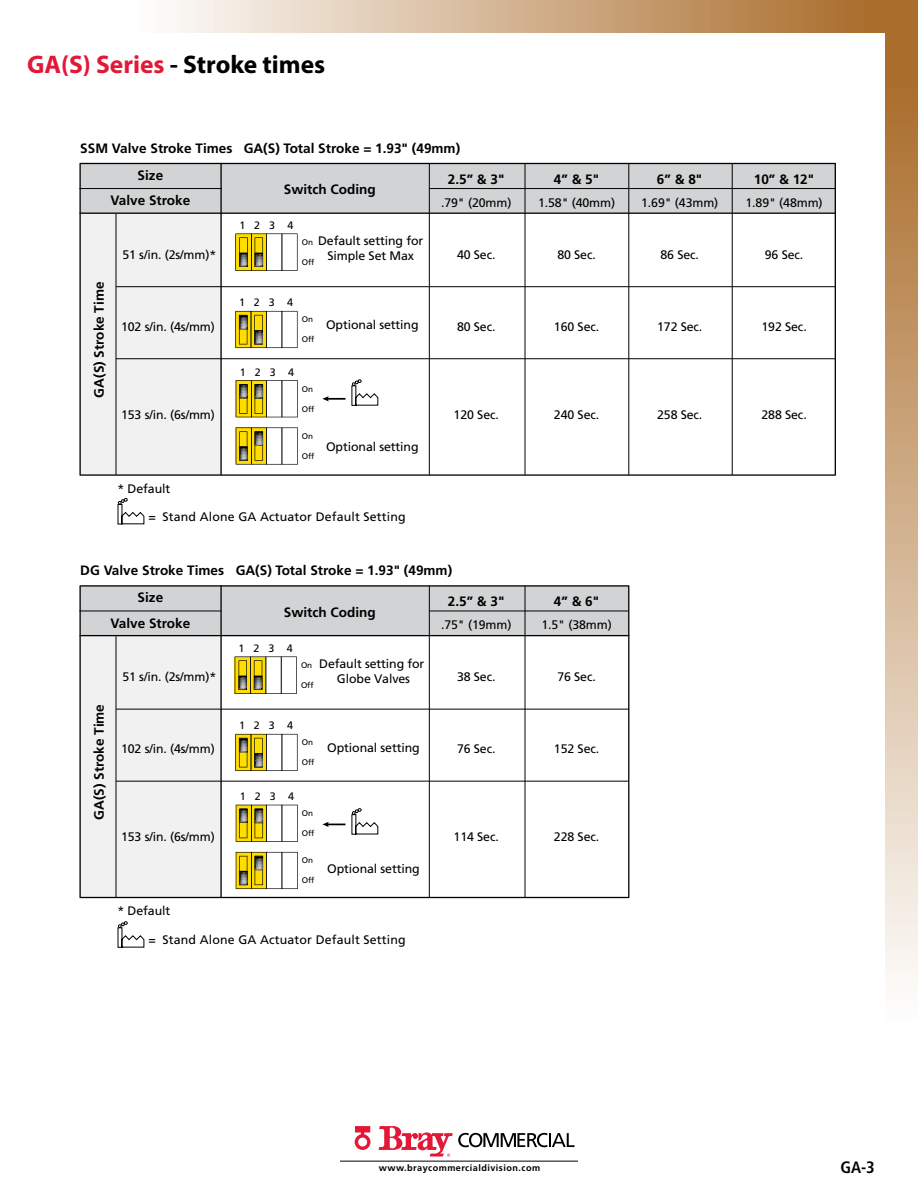
<style>
.page{position:relative;width:918px;height:1188px;background:#fff}
.page>*{position:absolute;margin:0;border:0;box-sizing:border-box;transform-origin:0 0}
.t1{font:700 25.5px "Myriad Pro";color:#000}
.t2{font:700 condensed 16.5px "Frutiger LT Std";color:#000}
.t3{font:700 13.5px "Frutiger LT Std";color:#000}
.t4{font:12.3px/14.9px "Frutiger LT Std";letter-spacing:-.01em;color:#000;text-align:center}
.t5{font:12.3px "Frutiger LT Std";letter-spacing:.01em;color:#000}
.t6{font:10.8px "Frutiger LT Std";color:#000}
.t7{font:700 9.15px "Frutiger LT Std";letter-spacing:.05em;color:#000}
.t8{font:8.1px "Frutiger LT Std";letter-spacing:-.02em;color:#000}
.s1{color:#e31837}
</style>
<div class="page">
<div style="left:886px;top:0;width:32px;height:1182px;background:#aa6d2b"></div>
<svg style="left:885px;top:74px;width:33px;height:1108px;background:#dabfa3"></svg>
<div style="left:12px;top:0;width:906px;height:32px;background:#aa6d2b"></div>
<svg style="left:12px;top:0;width:861px;height:33px;background:#dac0a4"></svg>
<hr style="left:340px;top:1161px;width:238px;height:1px;background:#000">
<svg style="left:355px;top:1126px;width:16px;height:24px"></svg>
<svg style="left:379px;top:1126px;width:196px;height:31px"></svg>
<svg style="left:117px;top:498px;width:28px;height:27px"></svg>
<svg style="left:117px;top:921px;width:28px;height:27px"></svg>
<svg style="left:79px;top:585px;width:550px;height:312px"></svg>
<svg style="left:79px;top:163px;width:757px;height:312px"></svg>
<h1 class="t1" style="left:27px;top:48px;width:300px"><span class="s1">GA(S) Series</span> - Stroke times</h1>
<p class="t3" style="left:80px;top:140px;width:154px">SSM Valve Stroke Times</p>
<p class="t3" style="left:244px;top:140px;width:218px">GA(S) Total Stroke = 1.93" (49mm)</p>
<p class="t3" style="left:138px;top:167px;width:27px">Size</p>
<p class="t3" style="left:111px;top:193px;width:81px">Valve Stroke</p>
<p class="t3" style="left:284px;top:182px;width:93px">Switch Coding</p>
<p class="t3" style="left:448px;top:171px;width:58px">2.5” &amp; 3"</p>
<p class="t3" style="left:554px;top:171px;width:47px">4” &amp; 5"</p>
<p class="t3" style="left:657px;top:171px;width:47px">6” &amp; 8"</p>
<p class="t3" style="left:754px;top:171px;width:62px">10” &amp; 12"</p>
<p class="t4" style="left:441px;top:195px;width:72px">.79" (20mm)</p>
<p class="t4" style="left:538px;top:195px;width:79px">1.58" (40mm)</p>
<p class="t4" style="left:641px;top:195px;width:79px">1.69" (43mm)</p>
<p class="t4" style="left:746px;top:195px;width:79px">1.89" (48mm)</p>
<p class="t6" style="left:239px;top:219px;width:56px">1 2 3 4</p>
<p class="t3" style="left:91px;top:398px;width:117px;rotate:-90deg">GA(S) Stroke Time</p>
<p class="t4" style="left:318px;top:233px;width:107px">Default setting for<br>Simple Set Max</p>
<p class="t8" style="left:302px;top:237px;width:13px">On</p>
<p class="t8" style="left:302px;top:257px;width:14px">Off</p>
<p class="t4" style="left:122px;top:247px;width:95px">51 s/in. (2s/mm)*</p>
<p class="t4" style="left:457px;top:247px;width:40px">40 Sec.</p>
<p class="t4" style="left:557px;top:247px;width:40px">80 Sec.</p>
<p class="t4" style="left:661px;top:247px;width:40px">86 Sec.</p>
<p class="t4" style="left:765px;top:247px;width:40px">96 Sec.</p>
<p class="t6" style="left:239px;top:296px;width:56px">1 2 3 4</p>
<p class="t8" style="left:302px;top:315px;width:13px">On</p>
<p class="t8" style="left:302px;top:335px;width:14px">Off</p>
<p class="t4" style="left:326px;top:318px;width:94px">Optional setting</p>
<p class="t4" style="left:121px;top:319px;width:95px">102 s/in. (4s/mm)</p>
<p class="t4" style="left:457px;top:319px;width:40px">80 Sec.</p>
<p class="t4" style="left:554px;top:319px;width:47px">160 Sec.</p>
<p class="t4" style="left:657px;top:319px;width:47px">172 Sec.</p>
<p class="t4" style="left:761px;top:319px;width:47px">192 Sec.</p>
<p class="t6" style="left:240px;top:365px;width:56px">1 2 3 4</p>
<p class="t8" style="left:302px;top:384px;width:13px">On</p>
<p class="t8" style="left:302px;top:404px;width:14px">Off</p>
<p class="t8" style="left:302px;top:431px;width:13px">On</p>
<p class="t8" style="left:302px;top:451px;width:14px">Off</p>
<p class="t4" style="left:121px;top:407px;width:95px">153 s/in. (6s/mm)</p>
<p class="t4" style="left:454px;top:407px;width:47px">120 Sec.</p>
<p class="t4" style="left:554px;top:407px;width:47px">240 Sec.</p>
<p class="t4" style="left:657px;top:407px;width:47px">258 Sec.</p>
<p class="t4" style="left:761px;top:407px;width:47px">288 Sec.</p>
<p class="t4" style="left:326px;top:439px;width:94px">Optional setting</p>
<p class="t4" style="left:118px;top:481px;width:54px">* Default</p>
<p class="t5" style="left:148px;top:509px;width:259px">= Stand Alone GA Actuator Default Setting</p>
<p class="t3" style="left:80px;top:562px;width:145px">DG Valve Stroke Times</p>
<p class="t3" style="left:236px;top:562px;width:218px">GA(S) Total Stroke = 1.93" (49mm)</p>
<p class="t3" style="left:138px;top:590px;width:27px">Size</p>
<p class="t3" style="left:111px;top:615px;width:81px">Valve Stroke</p>
<p class="t3" style="left:284px;top:604px;width:93px">Switch Coding</p>
<p class="t3" style="left:448px;top:593px;width:58px">2.5” &amp; 3"</p>
<p class="t3" style="left:554px;top:593px;width:47px">4” &amp; 6"</p>
<p class="t4" style="left:441px;top:617px;width:72px">.75" (19mm)</p>
<p class="t4" style="left:541px;top:617px;width:72px">1.5" (38mm)</p>
<p class="t6" style="left:239px;top:642px;width:56px">1 2 3 4</p>
<p class="t3" style="left:91px;top:820px;width:117px;rotate:-90deg">GA(S) Stroke Time</p>
<p class="t4" style="left:319px;top:656px;width:107px">Default setting for<br>Globe Valves</p>
<p class="t8" style="left:301px;top:660px;width:13px">On</p>
<p class="t8" style="left:301px;top:680px;width:14px">Off</p>
<p class="t4" style="left:122px;top:670px;width:95px">51 s/in. (2s/mm)*</p>
<p class="t4" style="left:457px;top:670px;width:40px">38 Sec.</p>
<p class="t4" style="left:557px;top:670px;width:40px">76 Sec.</p>
<p class="t6" style="left:239px;top:719px;width:56px">1 2 3 4</p>
<p class="t8" style="left:302px;top:738px;width:13px">On</p>
<p class="t8" style="left:302px;top:758px;width:14px">Off</p>
<p class="t4" style="left:327px;top:740px;width:94px">Optional setting</p>
<p class="t4" style="left:121px;top:742px;width:95px">102 s/in. (4s/mm)</p>
<p class="t4" style="left:457px;top:742px;width:40px">76 Sec.</p>
<p class="t4" style="left:554px;top:742px;width:47px">152 Sec.</p>
<p class="t6" style="left:240px;top:790px;width:56px">1 2 3 4</p>
<p class="t8" style="left:302px;top:809px;width:13px">On</p>
<p class="t8" style="left:302px;top:829px;width:14px">Off</p>
<p class="t8" style="left:302px;top:856px;width:13px">On</p>
<p class="t8" style="left:302px;top:875px;width:14px">Off</p>
<p class="t4" style="left:121px;top:830px;width:95px">153 s/in. (6s/mm)</p>
<p class="t4" style="left:454px;top:830px;width:47px">114 Sec.</p>
<p class="t4" style="left:554px;top:830px;width:47px">228 Sec.</p>
<p class="t4" style="left:327px;top:862px;width:94px">Optional setting</p>
<p class="t4" style="left:118px;top:904px;width:54px">* Default</p>
<p class="t5" style="left:148px;top:932px;width:259px">= Stand Alone GA Actuator Default Setting</p>
<p class="t7" style="left:379px;top:1162px;width:163px">www.braycommercialdivision.com</p>
<h2 class="t2" style="left:840px;top:1158px;width:36px">GA-3</h2>
</div>
